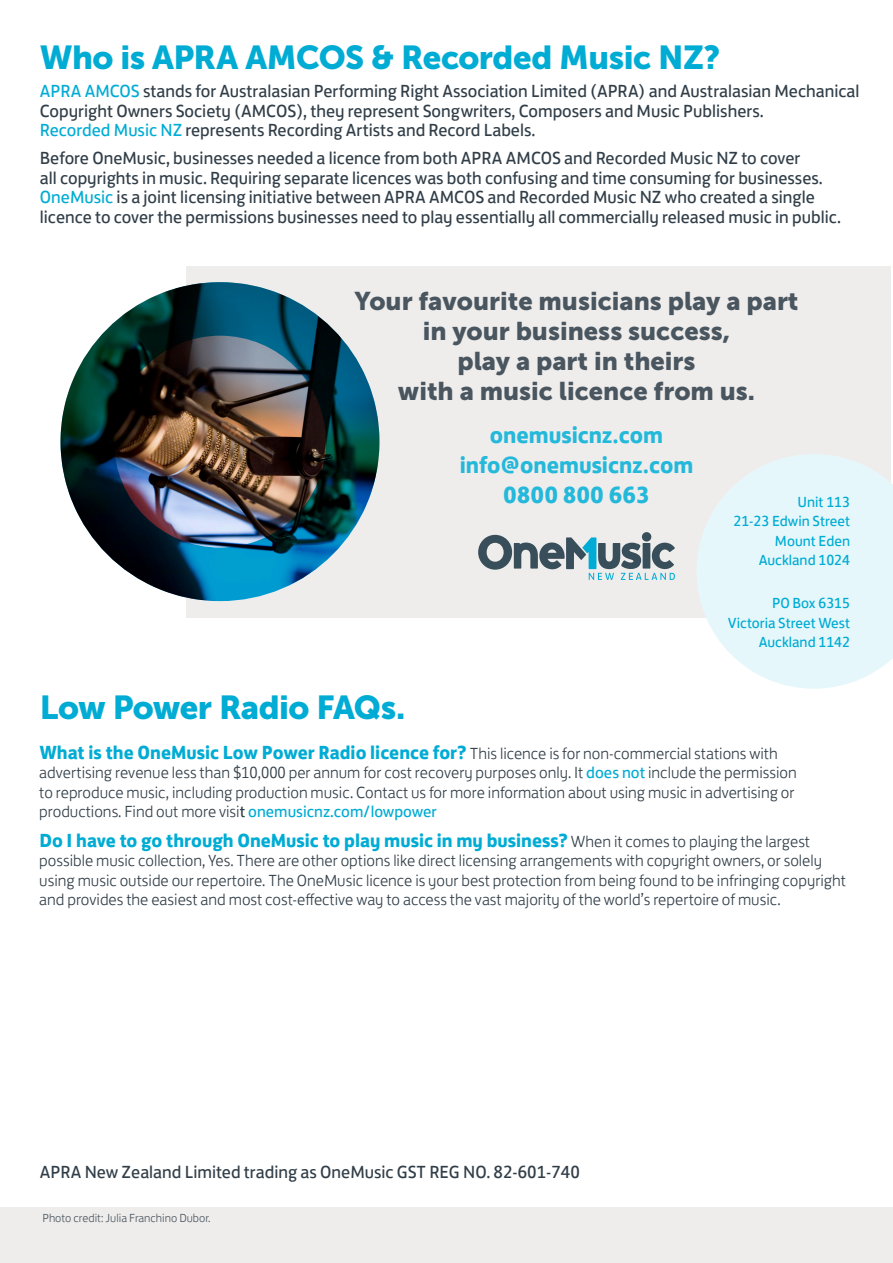
<style>
.page{position:relative;width:893px;height:1263px;background:#fff}
.page>*{position:absolute;margin:0;border:0;box-sizing:border-box;transform-origin:0 0}
.Body{font:33px "Museo Sans 900";letter-spacing:-.02em;color:#00acd4}
.headings{font:33px "Museo Sans 900";letter-spacing:-.02em;color:#00acd4}
.Bold_blue{font:25.5px/30px "Museo Sans 900";color:#4a565f;text-align:center}
.Bold_blue-2{font:700 24px/30px "FS Jack";color:#24b8da;text-align:center}
.t1{font:700 19.5px "FS Jack";color:#00acd4}
.Body-2{font:18px/19.5px "FS Jack";color:#313e48}
.t2{font:300 16.5px/19.5px "FS Jack";color:#313e48}
.Body-3{font:15px/19.5px "FS Jack";color:#00acd4;text-align:right}
.t3{font:300 12px "FS Jack";color:#4a565f}
.s1{color:#00acd4}
.s2{font-weight:700;font-size:19.5px;color:#00acd4}
.s3{font-weight:400;color:#00acd4}
.s4{font-weight:400}
.s5{font-weight:300;font-size:16.5px;color:#313e48}
</style>
<div class="page">
<div style="left:186px;top:266px;width:704px;height:351px;background:#efedec"></div>
<div style="left:0;top:1208px;width:893px;height:55px;background:#efedec"></div>
<svg style="left:696px;top:454px;width:197px;height:235px;fill:#e6f7fb"></svg>
<div style="left:642px;top:532px;width:9px;height:9px;background:#384e5a;border-radius:50%"></div>
<svg style="left:478px;top:535px;width:197px;height:45px"></svg>
<img style="left:61px;top:282px;width:318px;height:319px;border-radius:159px">
<div style="left:61px;top:282px;width:318px;height:319px;border:54px solid #00acd4;border-radius:50%"></div>
<p class="Body" style="left:40px;top:39px;width:682px">Who is APRA AMCOS &amp; Recorded Music NZ?</p>
<p class="Body-2" style="left:40px;top:80px;width:821px"><span class="s1">APRA AMCOS</span> stands for Australasian Performing Right Association Limited (APRA) and Australasian Mechanical<br>Copyright Owners Society (AMCOS), they represent Songwriters, Composers and Music Publishers.<br><span class="s1">Recorded Music NZ</span> represents Recording Artists and Record Labels.</p>
<p class="Body-2" style="left:40px;top:147px;width:803px">Before OneMusic, businesses needed a licence from both APRA AMCOS and Recorded Music NZ to cover<br>all copyrights in music. Requiring separate licences was both confusing and time consuming for businesses.<br><span class="s1">OneMusic</span> is a joint licensing initiative between APRA AMCOS and Recorded Music NZ who created a single licence to cover the permissions businesses need to play essentially all commercially released music in public.</p>
<p class="Bold_blue" style="left:354px;top:286px;width:446px">Your favourite musicians play a part in your business success,<br>play a part in theirs<br>with a music licence from us.</p>
<p class="Bold_blue-2" style="left:460px;top:418px;width:235px">onemusicnz.com info@onemusicnz.com<br>0800 800 663</p>
<p class="Body-3" style="left:733px;top:491px;width:118px">Unit 113<br>21-23 Edwin Street<br>Mount Eden<br>Auckland 1024</p>
<p class="Body-3" style="left:728px;top:592px;width:124px">PO Box 6315<br>Victoria Street West<br>Auckland 1142</p>
<p class="headings" style="left:40px;top:689px;width:367px">Low Power Radio FAQs.</p>
<p class="t2" style="left:39px;top:741px;width:759px"><span class="s2">What is the OneMusic Low Power Radio licence for?</span> This licence is for non-commercial stations with advertising revenue less than $10,000 per annum for cost recovery purposes only. It <span class="s3">does not</span> include the permission to reproduce music, including production music. Contact us for more information about using music in advertising or productions. Find out more visi<span class="s4">t</span> <span class="s3">onemusicnz.com/lowpower</span></p>
<p class="t1" style="left:39px;top:823px;width:772px">Do I have to go through OneMusic to play music in my business? <span class="s5">When it comes to playing the largest</span></p>
<p class="t2" style="left:39px;top:849px;width:808px">possible music collection, Yes. There are other options like direct licensing arrangements with copyright owners, or solely using music outside our repertoire. The OneMusic licence is your best protection from being found to be infringing copyright and provides the easiest and most cost-effective way to access the vast majority of the world’s repertoire of music.</p>
<p class="Body-2" style="left:40px;top:1161px;width:541px">APRA New Zealand Limited trading as OneMusic GST REG NO. 82-601-740</p>
<p class="t3" style="left:43px;top:1209px;width:169px">Photo credit: Julia Franchino Dubor.</p>
</div>
